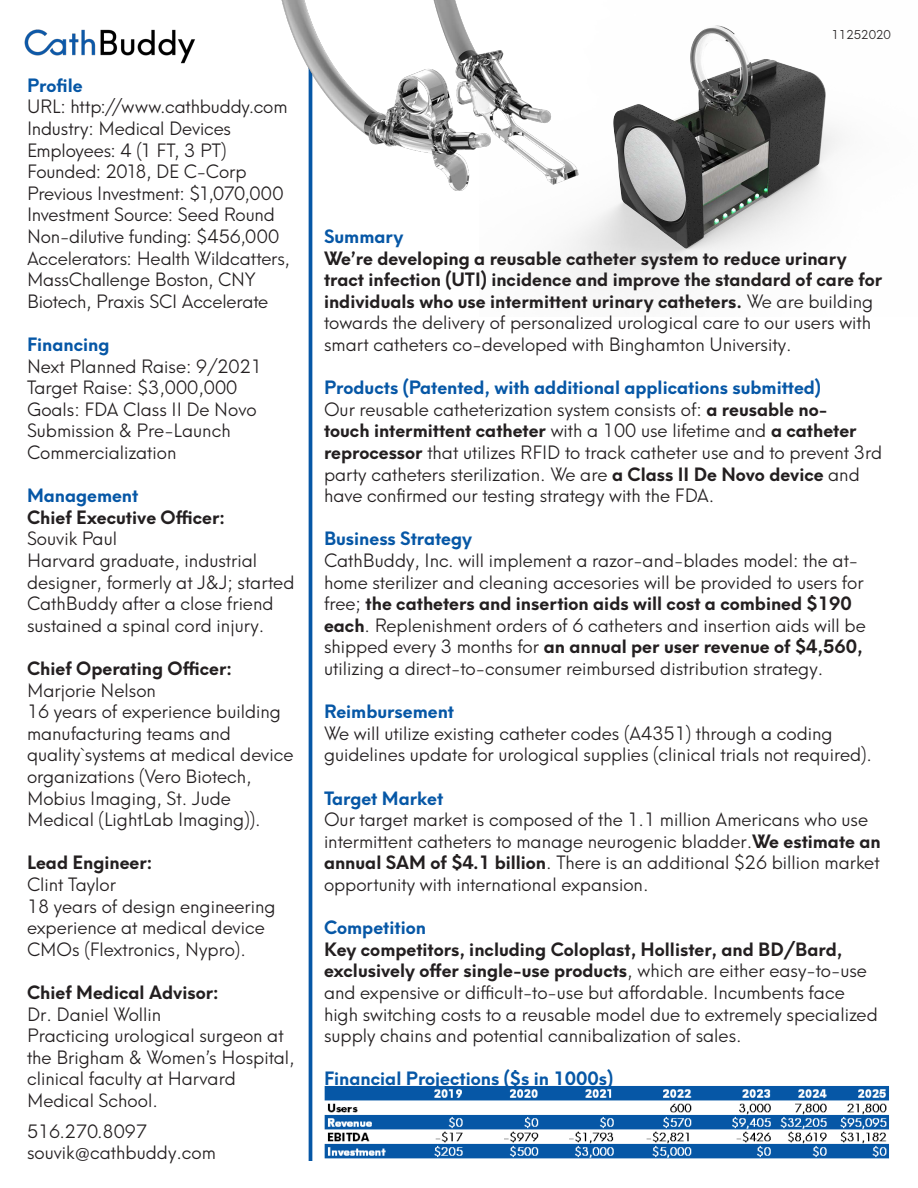
<style>
.page{position:relative;width:918px;height:1188px;background:#fff}
.page>*{position:absolute;margin:0;border:0;box-sizing:border-box;transform-origin:0 0}
.t1{font:300 18px/21.6px "Neue Hans Kendrick";color:#231f20}
.t2{font:700 18px/21.6px "Neue Hans Kendrick";color:#231f20}
.t3{font:700 18px "Neue Hans Kendrick";color:#0657a6}
.t4{font:300 12px "Neue Hans Kendrick";color:#231f20}
.s1{font-weight:300}
.s2{font-weight:700}
</style>
<div class="page">
<img style="left:562px;top:25px;width:279px;height:264px">
<img style="left:24px;top:29px;width:171px;height:35px">
<hr style="left:309px;top:28px;width:3px;height:1133px;background:#0657a6">
<img style="left:558px;top:25px;width:32px;height:195px">
<img style="left:281px;top:0;width:277px;height:214px">
<img style="left:324px;top:1086px;width:565px;height:73px">
<p class="t3" style="left:27px;top:68px;width:57px">Profile</p>
<p class="t1" style="left:27px;top:94px;width:262px">URL: http://www.cathbuddy.com</p>
<p class="t1" style="left:27px;top:116px;width:206px">Industry: Medical Devices</p>
<p class="t1" style="left:27px;top:137px;width:201px">Employees: 4 (1 FT, 3 PT)</p>
<p class="t1" style="left:27px;top:159px;width:221px">Founded: 2018, DE C-Corp</p>
<p class="t1" style="left:27px;top:180px;width:258px">Previous Investment: $1,070,000</p>
<p class="t1" style="left:27px;top:202px;width:250px">Investment Source: Seed Round</p>
<p class="t1" style="left:27px;top:224px;width:254px">Non-dilutive funding: $456,000</p>
<p class="t1" style="left:27px;top:245px;width:265px">Accelerators: Health Wildcatters,<br>MassChallenge Boston, CNY<br>Biotech, Praxis SCI Accelerate</p>
<p class="t3" style="left:27px;top:328px;width:84px">Financing</p>
<p class="t1" style="left:27px;top:353px;width:237px">Next Planned Raise: 9/2021</p>
<p class="t1" style="left:27px;top:375px;width:212px">Target Raise: $3,000,000</p>
<p class="t1" style="left:27px;top:396px;width:231px">Goals: FDA Class II De Novo<br>Submission &amp; Pre-Launch<br>Commercialization</p>
<p class="t3" style="left:27px;top:479px;width:113px">Management</p>
<p class="t2" style="left:27px;top:504px;width:200px">Chief Executive Officer:</p>
<p class="t1" style="left:27px;top:526px;width:269px">Souvik Paul<br>Harvard graduate, industrial designer, formerly at J&amp;J; started<br>CathBuddy after a close friend sustained a spinal cord injury.</p>
<p class="t2" style="left:27px;top:655px;width:206px">Chief Operating Officer:</p>
<p class="t1" style="left:27px;top:677px;width:131px">Marjorie Nelson</p>
<p class="t1" style="left:27px;top:699px;width:268px">16 years of experience building manufacturing teams and quality`systems at medical device organizations (Vero Biotech,<br>Mobius Imaging, St. Jude<br>Medical (LightLab Imaging)).</p>
<p class="t2" style="left:27px;top:850px;width:127px">Lead Engineer:</p>
<p class="t1" style="left:27px;top:872px;width:91px">Clint Taylor</p>
<p class="t1" style="left:27px;top:893px;width:250px">18 years of design engineering experience at medical device<br>CMOs (Flextronics, Nypro).</p>
<p class="t2" style="left:27px;top:979px;width:193px">Chief Medical Advisor:</p>
<p class="t1" style="left:27px;top:1001px;width:136px">Dr. Daniel Wollin</p>
<p class="t1" style="left:27px;top:1023px;width:269px">Practicing urological surgeon at the Brigham &amp; Women’s Hospital, clinical faculty at Harvard<br>Medical School.</p>
<p class="t1" style="left:27px;top:1118px;width:122px">516.270.8097</p>
<p class="t1" style="left:27px;top:1140px;width:191px">souvik@cathbuddy.com</p>
<p class="t3" style="left:324px;top:220px;width:81px">Summary</p>
<p class="t4" style="left:831px;top:24px;width:61px">11252020</p>
<p class="t2" style="left:324px;top:245px;width:560px">We’re developing a reusable catheter system to reduce urinary tract infection (UTI) incidence and improve the standard of care for individuals who use intermittent urinary catheters. <span class="s1">We are building towards the delivery of personalized urological care to our users with smart catheters co-developed with Binghamton University.</span></p>
<p class="t3" style="left:324px;top:371px;width:499px">Products (Patented, with additional applications submitted)</p>
<p class="t1" style="left:324px;top:396px;width:560px">Our reusable catheterization system consists of: <span class="s2">a reusable no-<br>touch intermittent catheter</span> with a 100 use lifetime and <span class="s2">a catheter reprocessor</span> that utilizes RFID to track catheter use and to prevent 3rd party catheters sterilization. We are <span class="s2">a Class II De Novo device</span> and have confirmed our testing strategy with the FDA.</p>
<p class="t3" style="left:324px;top:522px;width:150px">Business Strategy</p>
<p class="t1" style="left:324px;top:548px;width:543px">CathBuddy, Inc. will implement a razor-and-blades model: the at&shy;home sterilizer and cleaning accesories will be provided to users for free; <span class="s2">the catheters and insertion aids will cost a combined $190 each</span>. Replenishment orders of 6 catheters and insertion aids will be shipped every 3 months for <span class="s2">an annual per user revenue of $4,560, </span>utilizing a direct-to-consumer reimbursed distribution strategy.</p>
<p class="t3" style="left:324px;top:695px;width:132px">Reimbursement</p>
<p class="t1" style="left:324px;top:720px;width:550px">We will utilize existing catheter codes (A4351) through a coding guidelines update for urological supplies (clinical trials not required).</p>
<p class="t3" style="left:324px;top:781px;width:121px">Target Market</p>
<p class="t1" style="left:324px;top:807px;width:558px">Our target market is composed of the 1.1 million Americans who use intermittent catheters to manage neurogenic bladder.<span class="s2">We estimate an annual SAM of $4.1 billion</span>. There is an additional $26 billion market opportunity with international expansion.</p>
<p class="t3" style="left:324px;top:911px;width:103px">Competition</p>
<p class="t1" style="left:324px;top:936px;width:555px"><span class="s2">Key competitors, including Coloplast, Hollister, and BD/Bard, exclusively offer single-use products</span>, which are either easy-to-use and expensive or difficult-to-use but affordable. Incumbents face high switching costs to a reusable model due to extremely specialized supply chains and potential cannibalization of sales.</p>
<p class="t3" style="left:324px;top:1062px;width:291px">Financial Projections ($s in 1000s)</p>
</div>
